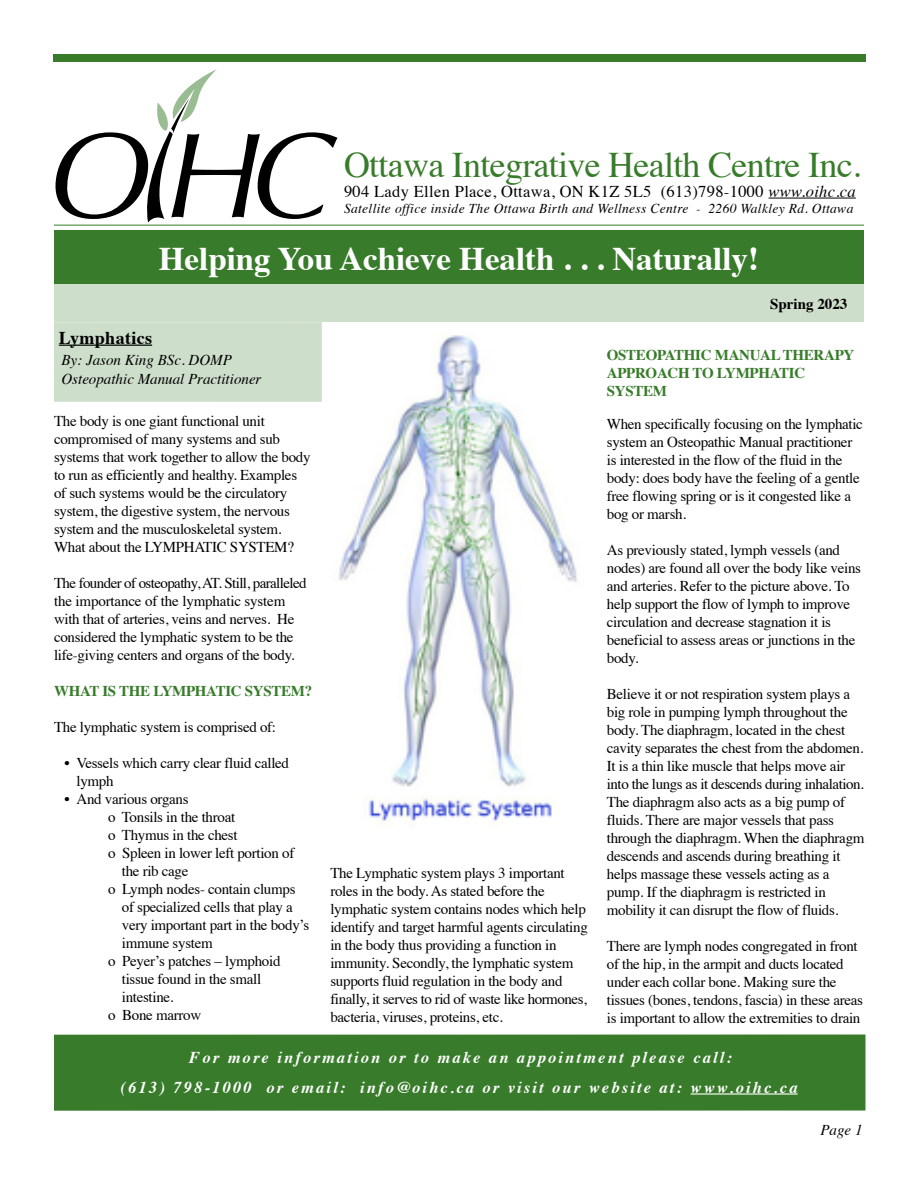
<style>
.page{position:relative;width:918px;height:1188px;background:#fff}
.page>*{position:absolute;margin:0;border:0;box-sizing:border-box;transform-origin:0 0}
.t1{font:36px "Times";letter-spacing:-.02em;color:#387c2b}
.t2{font:700 33px "Times";color:#fff}
.t3{font:700 18px "Times";letter-spacing:.02em;color:#000}
.t4{font:italic 700 16.5px/30px "Times";letter-spacing:.13em;color:#fff;text-align:center}
.t5{font:16.5px "Times";letter-spacing:.02em;color:#000}
.t6{font:15px/18px "Times";letter-spacing:-.02em;color:#000}
.t7{font:700 15px/18px "Times";letter-spacing:-.02em;color:#387c2b}
.t8{font:italic 15px/19.5px "Times";color:#000}
.t9{font:700 15px "Times";color:#000}
.t10{font:italic 13.5px "Times";letter-spacing:.025em;color:#000}
.s1{font-style:italic}
</style>
<div class="page">
<div style="left:54px;top:322px;width:268px;height:80px;background:#cddeca"></div>
<svg style="left:56px;top:69px;width:282px;height:154px"></svg>
<div style="left:53px;top:54px;width:812px;height:8px;background:#387c2b"></div>
<hr style="left:769px;top:198px;width:87px;height:1px;background:#000">
<hr style="left:54px;top:225px;width:810px;height:1px;background:#387c2b">
<div style="left:54px;top:230px;width:810px;height:54px;background:#387c2b"></div>
<div style="left:54px;top:284px;width:810px;height:38px;background:#cddeca"></div>
<hr style="left:59px;top:345px;width:93px;height:1px;background:#000">
<div style="left:54px;top:1035px;width:812px;height:76px;background:#387c2b"></div>
<hr style="left:691px;top:1093px;width:107px;height:2px;background:#fff">
<img style="left:338px;top:334px;width:239px;height:491px">
<h1 class="t1" style="left:344px;top:131px;width:518px">Ottawa Integrative Health Centre Inc.</h1>
<p class="t5" style="left:344px;top:176px;width:513px">904 Lady Ellen Place, Ottawa, ON K1Z 5L5 (613)798-1000 <span class="s1">www.oihc.ca</span></p>
<p class="t10" style="left:344px;top:197px;width:511px">Satellite office inside The Ottawa Birth and Wellness Centre - 2260 Walkley Rd. Ottawa</p>
<h2 class="t2" style="left:159px;top:227px;width:602px">Helping You Achieve Health . . . Naturally!</h2>
<p class="t9" style="left:770px;top:289px;width:79px">Spring 2023</p>
<p class="t3" style="left:59px;top:321px;width:95px">Lymphatics</p>
<p class="t8" style="left:62px;top:349px;width:201px">By: Jason King BSc. DOMP<br>Osteopathic Manual Practitioner</p>
<p class="t6" style="left:54px;top:411px;width:258px">The body is one giant functional unit compromised of many systems and sub systems that work together to allow the body to run as efficiently and healthy. Examples of such systems would be the circulatory system, the digestive system, the nervous system and the musculoskeletal system.<br>What about the LYMPHATIC SYSTEM?</p>
<p class="t6" style="left:54px;top:573px;width:254px">The founder of osteopathy, AT. Still, paralleled the importance of the lymphatic system with that of arteries, veins and nerves. He considered the lymphatic system to be the life-giving centers and organs of the body.</p>
<p class="t7" style="left:54px;top:681px;width:260px">WHAT IS THE LYMPHATIC SYSTEM?</p>
<p class="t6" style="left:54px;top:717px;width:224px">The lymphatic system is comprised of:</p>
<p class="t6" style="left:76px;top:753px;width:214px;text-indent:-12px">• Vessels which carry clear fluid called lymph</p>
<p class="t6" style="left:64px;top:789px;width:126px">• And various organs</p>
<p class="t6" style="left:108px;top:807px;width:129px">o Tonsils in the throat</p>
<p class="t6" style="left:108px;top:825px;width:131px">o Thymus in the chest</p>
<p class="t6" style="left:108px;top:843px;width:188px">o Spleen in lower left portion of</p>
<p class="t6" style="left:122px;top:861px;width:68px">the rib cage</p>
<p class="t6" style="left:108px;top:879px;width:189px">o Lymph nodes- contain clumps</p>
<p class="t6" style="left:122px;top:897px;width:173px">of specialized cells that play a</p>
<p class="t6" style="left:122px;top:915px;width:189px">very important part in the body’s</p>
<p class="t6" style="left:122px;top:933px;width:92px">immune system</p>
<p class="t6" style="left:108px;top:951px;width:174px">o Peyer’s patches – lymphoid</p>
<p class="t6" style="left:122px;top:969px;width:141px">tissue found in the small</p>
<p class="t6" style="left:122px;top:987px;width:53px">intestine.</p>
<p class="t6" style="left:108px;top:1005px;width:95px">o Bone marrow</p>
<p class="t7" style="left:607px;top:344px;width:249px">OSTEOPATHIC MANUAL THERAPY<br>APPROACH TO LYMPHATIC<br>SYSTEM</p>
<p class="t6" style="left:607px;top:413px;width:258px">When specifically focusing on the lymphatic system an Osteopathic Manual practitioner is interested in the flow of the fluid in the body: does body have the feeling of a gentle free flowing spring or is it congested like a bog or marsh.</p>
<p class="t6" style="left:607px;top:539px;width:256px">As previously stated, lymph vessels (and nodes) are found all over the body like veins and arteries. Refer to the picture above. To help support the flow of lymph to improve circulation and decrease stagnation it is beneficial to assess areas or junctions in the body.</p>
<p class="t6" style="left:607px;top:683px;width:259px">Believe it or not respiration system plays a big role in pumping lymph throughout the body. The diaphragm, located in the chest cavity separates the chest from the abdomen.<br>It is a thin like muscle that helps move air into the lungs as it descends during inhalation.<br>The diaphragm also acts as a big pump of fluids. There are major vessels that pass through the diaphragm. When the diaphragm descends and ascends during breathing it helps massage these vessels acting as a pump. If the diaphragm is restricted in mobility it can disrupt the flow of fluids.</p>
<p class="t6" style="left:607px;top:935px;width:258px">There are lymph nodes congregated in front of the hip, in the armpit and ducts located under each collar bone. Making sure the tissues (bones, tendons, fascia) in these areas is important to allow the extremities to drain</p>
<p class="t4" style="left:121px;top:1041px;width:678px">For more information or to make an appointment please call:<br>(613) 798-1000 or email: info@oihc.ca or visit our website at: www.oihc.ca</p>
<p class="t6" style="left:330px;top:862px;width:259px">The Lymphatic system plays 3 important roles in the body. As stated before the lymphatic system contains nodes which help identify and target harmful agents circulating in the body thus providing a function in immunity. Secondly, the lymphatic system supports fluid regulation in the body and finally, it serves to rid of waste like hormones, bacteria, viruses, proteins, etc.</p>
<p class="t8" style="left:820px;top:1120px;width:44px">Page 1</p>
</div>
